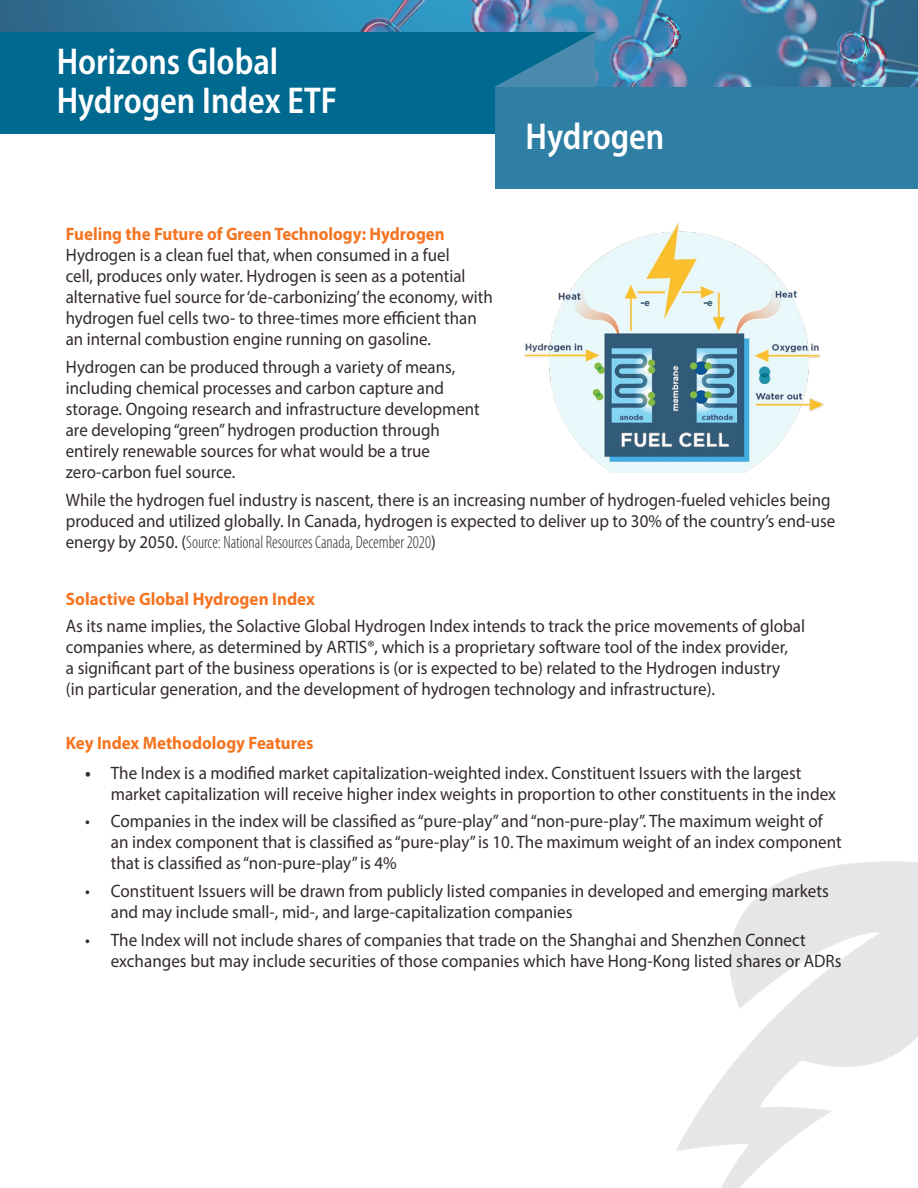
<style>
.page{position:relative;width:918px;height:1188px;background:#fff}
.page>*{position:absolute;margin:0;border:0;box-sizing:border-box;transform-origin:0 0}
.t1{font:600 semi-condensed 37.5px/39px "Myriad Pro";color:#fff;scale:.93 1}
.t2{font:18px/21px "Myriad Pro";color:#322b29;scale:.95 1}
.t3{font:18px/21px "Myriad Pro";color:#322b29;scale:.94 1}
.t4{font:700 18px "Myriad Pro";color:#f47421;scale:.94 1}
.t5{font:700 18px "Myriad Pro";color:#f47421;scale:.95 1}
.s1{font-weight:300;font-stretch:condensed}
.s2{font-weight:700}
</style>
<div class="page">
<img style="left:0;top:0;width:918px;height:87px">
<div style="left:0;top:33px;width:594px;height:101px;background:#006990"></div>
<svg style="left:495px;top:32px;width:100px;height:55px"></svg>
<div style="left:495px;top:87px;width:423px;height:101px;background:#2f7ea3"></div>
<img style="left:524px;top:222px;width:300px;height:250px">
<h1 class="t1" style="left:57px;top:41px;width:303px">Horizons Global<br>Hydrogen Index ETF</h1>
<h1 class="t1" style="left:526px;top:116px;width:151px">Hydrogen</h1>
<p class="t4" style="left:66px;top:222px;width:405px">Fueling the Future of Green Technology: Hydrogen</p>
<p class="t3" style="left:66px;top:244px;width:456px">Hydrogen is a clean fuel that, when consumed in a fuel<br>cell, produces only water. Hydrogen is seen as a potential alternative fuel source for ‘de-carbonizing’ the economy, with hydrogen fuel cells two- to three-times more efficient than an internal combustion engine running on gasoline.</p>
<p class="t3" style="left:66px;top:356px;width:442px">Hydrogen can be produced through a variety of means, including chemical processes and carbon capture and storage. Ongoing research and infrastructure development are developing “green” hydrogen production through entirely renewable sources for what would be a true zero-carbon fuel source.</p>
<p class="t3" style="left:66px;top:489px;width:820px">While the hydrogen fuel industry is nascent, there is an increasing number of hydrogen-fueled vehicles being produced and utilized globally. In Canada, hydrogen is expected to deliver up to 30% of the country’s end-use energy by 2050. (<span class="s1">Source: National Resources Canada, December 2020</span>)</p>
<p class="t5" style="left:66px;top:587px;width:264px">Solactive Global Hydrogen Index</p>
<p class="t2" style="left:66px;top:615px;width:780px">As its name implies, the Solactive Global Hydrogen Index intends to track the price movements of global companies where, as determined by ARTIS®, which is a proprietary software tool of the index provider,<br>a significant part of the business operations is (or is expected to be) related to the Hydrogen industry<br>(in particular generation, and the development of hydrogen technology and infrastructure).</p>
<p class="t4" style="left:66px;top:731px;width:265px">Key Index Methodology Features</p>
<p class="t2" style="left:111px;top:762px;width:765px;text-indent:-25px"><span class="s2">•</span> The Index is a modified market capitalization-weighted index. Constituent Issuers with the largest market capitalization will receive higher index weights in proportion to other constituents in the index</p>
<p class="t2" style="left:111px;top:810px;width:771px;text-indent:-25px">• Companies in the index will be classified as “pure-play” and “non-pure-play”. The maximum weight of an index component that is classified as “pure-play” is 10. The maximum weight of an index component that is classified as “non-pure-play” is 4%</p>
<p class="t2" style="left:111px;top:880px;width:757px;text-indent:-25px">• Constituent Issuers will be drawn from publicly listed companies in developed and emerging markets and may include small-, mid-, and large-capitalization companies</p>
<p class="t2" style="left:111px;top:929px;width:771px;text-indent:-25px">• The Index will not include shares of companies that trade on the Shanghai and Shenzhen Connect exchanges but may include securities of those companies which have Hong-Kong listed shares or ADRs</p>
</div>
